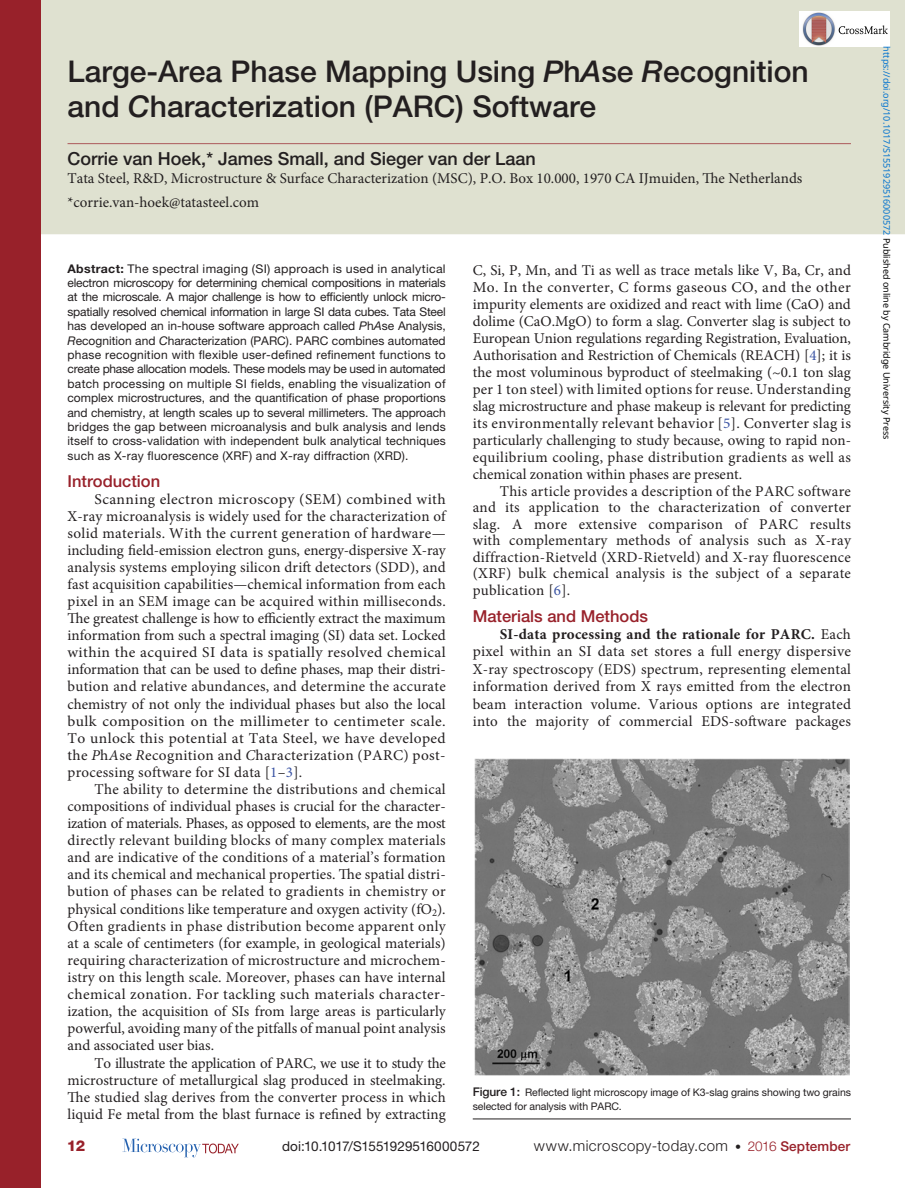
<style>
.page{position:relative;width:905px;height:1188px;background:#fff}
.page>*{position:absolute;margin:0;border:0;box-sizing:border-box;transform-origin:0 0}
.pAtl{font:500 30px/34.5px "Helvetica Neue LT Std";color:#231f20}
.pAu{font:500 18px "Helvetica Neue LT Std";color:#231f20}
.pSec1ttl{font:500 16.5px "Helvetica Neue LT Std";color:#98212a}
.pPara{font:15px/17.1px "Minion Pro";color:#231f20;text-align:justify}
.pFirstpara{font:15px/17.1px "Minion Pro";letter-spacing:.02em;color:#231f20;text-align:justify;scale:1.04 1}
.pFirstpara-2{font:15px/17.4px "Minion Pro";letter-spacing:.02em;color:#231f20;text-align:justify}
.pAffiliation{font:15px "Minion Pro";color:#231f20}
.t1{font:300 15px "Helvetica Neue LT Std";letter-spacing:.03em;color:#231f20}
.pCorresp{font:15px "Minion Pro";color:#231f20}
.t2{font:800 15px "Helvetica Neue LT Std";color:#98212a}
.t3{font:13.5px "Helvetica Neue LT Std";letter-spacing:-.015em;color:#231f20}
.pSec1ttl-2{font:12px/14.4px "Helvetica Neue";letter-spacing:.02em;color:#231f20;text-align:justify}
.pFigureCaption{font:10.5px/13.5px "Helvetica Neue LT Std";letter-spacing:-.01em;color:#231f20}
.t4{font:9px "Noto Sans";color:#0172cf}
.s1{font-style:italic}
.s2{font-weight:700}
.s3{color:#3a53a3}
.s4{font-weight:500;font-size:12px}
.s5{font-size:12px}
.s6{font-size:13.5px;color:#98212a}
.s7{font-weight:500;font-size:13.5px;color:#98212a}
.s8{color:#000}
</style>
<div class="page">
<svg style="left:122px;top:1139px;width:117px;height:18px"></svg>
<div style="left:0;top:0;width:904px;height:174px;background:#dfe1d0"></div>
<div style="left:0;top:174px;width:904px;height:60px;background:#dfe1d0"></div>
<div style="left:0;top:0;width:41px;height:1188px;background:#98212a"></div>
<img style="left:474px;top:759px;width:375px;height:316px">
<hr style="left:472px;top:1119px;width:378px;height:1px;background:#231f20">
<img style="left:799px;top:12px;width:91px;height:35px">
<p class="pAtl" style="left:68px;top:54px;width:742px">Large-Area Phase Mapping Using <span class="s1">P</span>h<span class="s1">A</span>se <span class="s1">R</span>ecognition and <span class="s1">C</span>haracterization (PARC) Software</p>
<p class="pAu" style="left:68px;top:148px;width:470px">Corrie van Hoek,* James Small, and Sieger van der Laan</p>
<p class="pAffiliation" style="left:68px;top:168px;width:736px">Tata Steel, R&amp;D, Microstructure &amp; Surface Characterization (MSC), P.O. Box 10.000, 1970 CA IJmuiden, The Netherlands</p>
<p class="pCorresp" style="left:68px;top:192px;width:193px">*corrie.van-hoek@tatasteel.com</p>
<p class="pSec1ttl-2" style="left:68px;top:261px;width:380px"><span class="s2">Abstract:</span> The spectral imaging (SI) approach is used in analytical electron microscopy for determining chemical compositions in materials at the microscale. A major challenge is how to efficiently unlock micro&shy;spatially resolved chemical information in large SI data cubes. Tata Steel has developed an in-house software approach called <span class="s1">P</span>h<span class="s1">A</span>se Analysis, <span class="s1">R</span>ecognition and <span class="s1">C</span>haracterization (PARC). PARC combines automated phase recognition with flexible user-defined refinement functions to create phase allocation models. These models may be used in automated batch processing on multiple SI fields, enabling the visualization of complex microstructures, and the quantification of phase proportions and chemistry, at length scales up to several millimeters. The approach bridges the gap between microanalysis and bulk analysis and lends itself to cross-validation with independent bulk analytical techniques such as X-ray fluorescence (XRF) and X-ray diffraction (XRD).</p>
<p class="pSec1ttl" style="left:68px;top:471px;width:94px">Introduction</p>
<p class="pFirstpara" style="left:68px;top:491px;width:365px;text-indent:27px">Scanning electron microscopy (SEM) combined with X-ray microanalysis is widely used for the characterization of solid materials. With the current generation of hardware— including field-emission electron guns, energy-dispersive X-ray analysis systems employing silicon drift detectors (SDD), and fast acquisition capabilities—chemical information from each pixel in an SEM image can be acquired within milliseconds.<br>The greatest challenge is how to efficiently extract the maximum information from such a spectral imaging (SI) data set. Locked within the acquired SI data is spatially resolved chemical information that can be used to define phases, map their distri&shy;bution and relative abundances, and determine the accurate chemistry of not only the individual phases but also the local bulk composition on the millimeter to centimeter scale.<br>To unlock this potential at Tata Steel, we have developed the <span class="s1">P</span>h<span class="s1">A</span>se <span class="s1">R</span>ecognition and <span class="s1">C</span>haracterization (PARC) post&shy;processing software for SI data [<span class="s3">1</span>–<span class="s3">3</span>].</p>
<p class="pPara" style="left:68px;top:781px;width:380px;text-indent:27px">The ability to determine the distributions and chemical compositions of individual phases is crucial for the character&shy;ization of materials. Phases, as opposed to elements, are the most directly relevant building blocks of many complex materials and are indicative of the conditions of a material’s formation and its chemical and mechanical properties. The spatial distri&shy;bution of phases can be related to gradients in chemistry or physical conditions like temperature and oxygen activity (fO<sub>2</sub>).<br>Often gradients in phase distribution become apparent only at a scale of centimeters (for example, in geological materials) requiring characterization of microstructure and microchem&shy;istry on this length scale. Moreover, phases can have internal chemical zonation. For tackling such materials character&shy;ization, the acquisition of SIs from large areas is particularly powerful, avoiding many of the pitfalls of manual point analysis and associated user bias.</p>
<p class="pPara" style="left:68px;top:1054px;width:380px;text-indent:27px">To illustrate the application of PARC, we use it to study the microstructure of metallurgical slag produced in steelmaking.<br>The studied slag derives from the converter process in which liquid Fe metal from the blast furnace is refined by extracting</p>
<p class="pPara" style="left:472px;top:262px;width:380px">C, Si, P, Mn, and Ti as well as trace metals like V, Ba, Cr, and Mo. In the converter, C forms gaseous CO, and the other impurity elements are oxidized and react with lime (CaO) and dolime (CaO.MgO) to form a slag. Converter slag is subject to European Union regulations regarding Registration, Evaluation, Authorisation and Restriction of Chemicals (REACH) [<span class="s3">4</span>]; it is the most voluminous byproduct of steelmaking (~0.1 ton slag per 1 ton steel) with limited options for reuse. Understanding slag microstructure and phase makeup is relevant for predicting its environmentally relevant behavior [<span class="s3">5</span>]. Converter slag is particularly challenging to study because, owing to rapid non&shy;equilibrium cooling, phase distribution gradients as well as chemical zonation within phases are present.</p>
<p class="pPara" style="left:472px;top:483px;width:380px;line-height:16.5px;text-indent:27px">This article provides a description of the PARC software and its application to the characterization of converter slag. A more extensive comparison of PARC results with complementary methods of analysis such as X-ray diffraction-Rietveld (XRD-Rietveld) and X-ray fluorescence (XRF) bulk chemical analysis is the subject of a separate publication [<span class="s3">6</span>].</p>
<p class="pSec1ttl" style="left:472px;top:606px;width:177px">Materials and Methods</p>
<p class="pFirstpara-2" style="left:472px;top:626px;width:380px;text-indent:27px"><span class="s2">SI-data processing and the rationale for PARC.</span> Each pixel within an SI data set stores a full energy dispersive X-ray spectroscopy (EDS) spectrum, representing elemental information derived from X rays emitted from the electron beam interaction volume. Various options are integrated into the majority of commercial EDS-software packages</p>
<p class="pFigureCaption" style="left:472px;top:1085px;width:380px"><span class="s4">Figure 1:</span> Reflected light microscopy image of K3-slag grains showing two grains selected for analysis with PARC.</p>
<p class="t2" style="left:67px;top:1137px;width:20px">12</p>
<p class="t3" style="left:282px;top:1138px;width:199px">doi:10.1017/S1551929516000572</p>
<p class="t1" style="left:533px;top:1136px;width:318px">www.microscopy-today.com <span class="s5">•</span> <span class="s6">2016</span> <span class="s7">September</span></p>
<p class="t4" style="left:893px;top:46px;width:394px;rotate:90deg">https://doi.org/10.1017/S1551929516000572 <span class="s8">Published online by Cambridge University Press</span></p>
</div>
